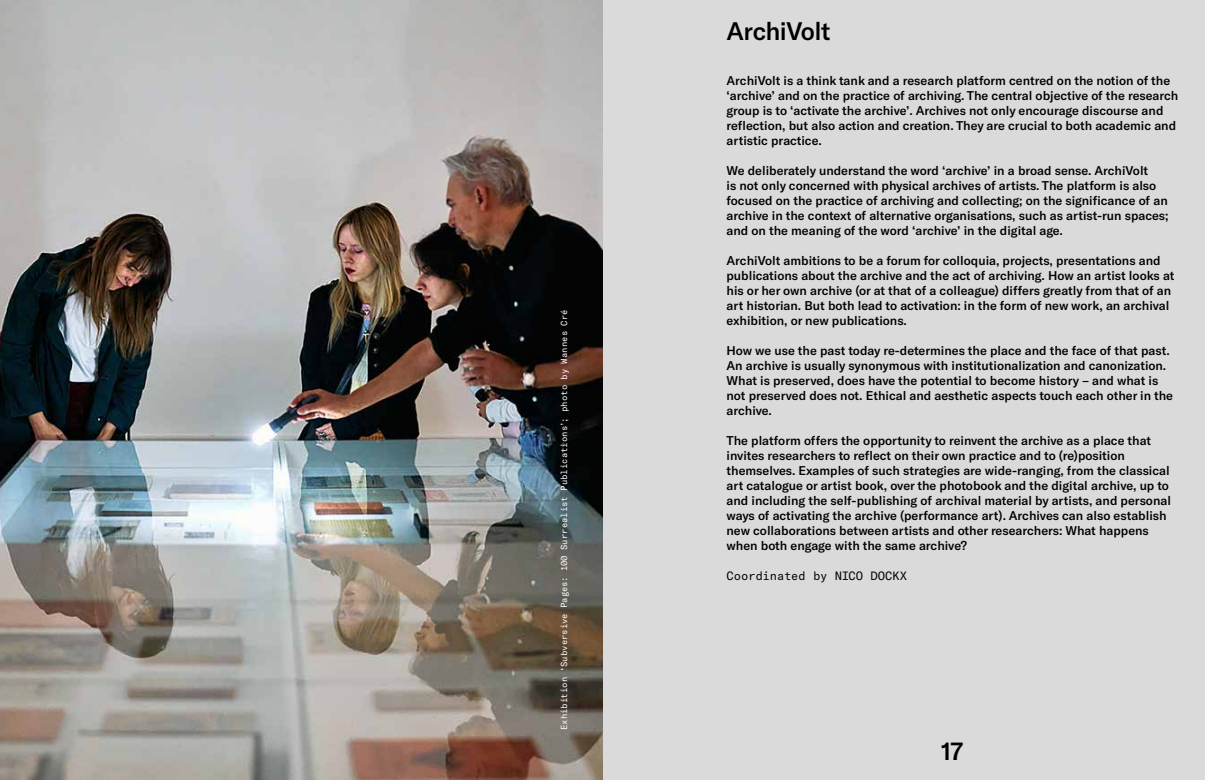
<style>
.page{position:relative;width:1205px;height:780px;background:#dadada}
.page>*{position:absolute;margin:0;border:0;box-sizing:border-box;transform-origin:0 0}
.t1{font:500 25px "GT America";letter-spacing:-.025em;color:#000}
.t2{font:500 12.5px/15px "GT America";color:#000}
.t3{font:11.88px "GT America Mono";letter-spacing:-.01em;color:#000}
.t4{font:8.75px "GT America Mono";letter-spacing:-.005em;color:#fff}
</style>
<div class="page">
<img style="left:0;top:0;width:603px;height:780px">
<p class="t4" style="left:559px;top:730px;width:422px;rotate:-90deg">Exhibition ‘Subversive Pages: 100 Surrealist Publications’; photo by Wannes Cré</p>
<h1 class="t1" style="left:726px;top:16px;width:105px">ArchiVolt</h1>
<p class="t2" style="left:726px;top:73px;width:453px">ArchiVolt is a think tank and a research platform centred on the notion of the ‘archive’ and on the practice of archiving. The central objective of the research group is to ‘activate the archive’. Archives not only encourage discourse and reflection, but also action and creation. They are crucial to both academic and artistic practice.</p>
<p class="t2" style="left:726px;top:163px;width:443px">We deliberately understand the word ‘archive’ in a broad sense. ArchiVolt<br>is not only concerned with physical archives of artists. The platform is also focused on the practice of archiving and collecting; on the significance of an archive in the context of alternative organisations, such as artist-run spaces; and on the meaning of the word ‘archive’ in the digital age.</p>
<p class="t2" style="left:726px;top:253px;width:449px">ArchiVolt ambitions to be a forum for colloquia, projects, presentations and publications about the archive and the act of archiving. How an artist looks at his or her own archive (or at that of a colleague) differs greatly from that of an art historian. But both lead to activation: in the form of new work, an archival exhibition, or new publications.</p>
<p class="t2" style="left:726px;top:343px;width:448px">How we use the past today re-determines the place and the face of that past.<br>An archive is usually synonymous with institutionalization and canonization.<br>What is preserved, does have the potential to become history – and what is not preserved does not. Ethical and aesthetic aspects touch each other in the archive.</p>
<p class="t2" style="left:726px;top:433px;width:446px">The platform offers the opportunity to reinvent the archive as a place that invites researchers to reflect on their own practice and to (re)position themselves. Examples of such strategies are wide-ranging, from the classical art catalogue or artist book, over the photobook and the digital archive, up to and including the self-publishing of archival material by artists, and personal ways of activating the archive (performance art). Archives can also establish new collaborations between artists and other researchers: What happens when both engage with the same archive?</p>
<p class="t3" style="left:726px;top:569px;width:182px">Coordinated by NICO DOCKX</p>
<h1 class="t1" style="left:941px;top:736px;width:23px">17</h1>
</div>
